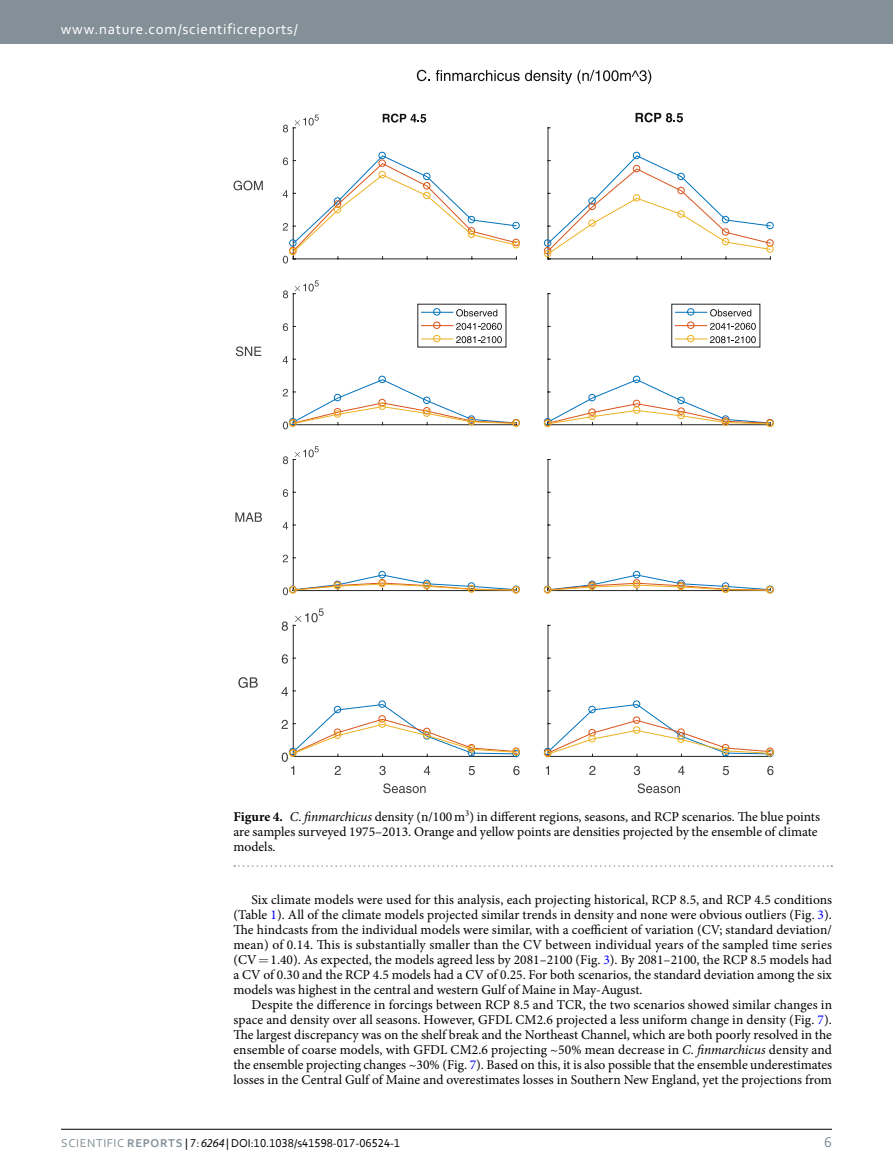
<style>
.page{position:relative;width:893px;height:1174px;background:#fff}
.page>*{position:absolute;margin:0;border:0;box-sizing:border-box;transform-origin:0 0}
.t1{font:15px "Corbel 2";letter-spacing:.045em;color:#fff}
.t2{font:15px "Corbel 2";color:#839097}
.t3{font:13.5px/15px "Minion Pro";color:#000;text-align:justify}
.t4{font:12px "Corbel";color:#000}
.s1{font-weight:700}
.s2{font-style:italic}
.s3{color:#00f}
.s4{font-family:"Corbel 2";color:#839097}
.s5{font-family:"Corbel Bold 2";color:#839097}
.s6{font-family:"Myriad Pro";font-style:italic}
</style>
<div class="page">
<div style="left:0;top:0;width:893px;height:43px;background:#839097"></div>
<hr style="left:61px;top:1129px;width:771px;height:1px;background:#000">
<hr style="left:293px;top:128px;width:1px;height:131px;background:#262626">
<svg style="left:233px;top:181px;width:30px;height:9px"></svg>
<svg style="left:283px;top:115px;width:36px;height:17px"></svg>
<svg style="left:383px;top:114px;width:43px;height:9px"></svg>
<svg style="left:283px;top:151px;width:237px;height:112px"></svg>
<hr style="left:548px;top:128px;width:1px;height:131px;background:#262626">
<svg style="left:635px;top:113px;width:48px;height:9px"></svg>
<svg style="left:544px;top:151px;width:230px;height:109px"></svg>
<hr style="left:293px;top:294px;width:1px;height:131px;background:#262626">
<svg style="left:283px;top:356px;width:12px;height:8px"></svg>
<svg style="left:283px;top:323px;width:12px;height:8px"></svg>
<svg style="left:236px;top:346px;width:25px;height:10px"></svg>
<svg style="left:283px;top:280px;width:36px;height:18px"></svg>
<svg style="left:283px;top:375px;width:237px;height:54px"></svg>
<svg style="left:456px;top:309px;width:41px;height:7px"></svg>
<hr style="left:421px;top:312px;width:32px;height:1px;background:#0072bd">
<div style="left:433px;top:308px;width:7px;height:7px;border:1px solid #0072bd;border-radius:50%"></div>
<svg style="left:456px;top:323px;width:46px;height:7px"></svg>
<hr style="left:421px;top:325px;width:32px;height:1px;background:#d95319">
<div style="left:433px;top:321px;width:7px;height:8px;border:1px solid #d95319;border-radius:50%"></div>
<svg style="left:456px;top:336px;width:46px;height:7px"></svg>
<hr style="left:421px;top:339px;width:32px;height:1px;background:#edb120">
<div style="left:433px;top:335px;width:7px;height:7px;border:1px solid #edb120;border-radius:50%"></div>
<hr style="left:548px;top:294px;width:1px;height:131px;background:#262626">
<svg style="left:544px;top:375px;width:230px;height:52px"></svg>
<svg style="left:710px;top:309px;width:41px;height:7px"></svg>
<hr style="left:675px;top:312px;width:32px;height:1px;background:#0072bd">
<div style="left:687px;top:308px;width:7px;height:7px;border:1px solid #0072bd;border-radius:50%"></div>
<svg style="left:710px;top:323px;width:46px;height:7px"></svg>
<hr style="left:675px;top:325px;width:32px;height:1px;background:#d95319">
<div style="left:687px;top:321px;width:7px;height:8px;border:1px solid #d95319;border-radius:50%"></div>
<svg style="left:710px;top:336px;width:46px;height:7px"></svg>
<hr style="left:675px;top:339px;width:32px;height:1px;background:#edb120">
<div style="left:687px;top:335px;width:7px;height:7px;border:1px solid #edb120;border-radius:50%"></div>
<hr style="left:293px;top:459px;width:1px;height:131px;background:#262626">
<svg style="left:283px;top:554px;width:12px;height:8px"></svg>
<svg style="left:283px;top:522px;width:12px;height:7px"></svg>
<svg style="left:283px;top:489px;width:12px;height:8px"></svg>
<svg style="left:235px;top:512px;width:27px;height:10px"></svg>
<svg style="left:283px;top:446px;width:36px;height:18px"></svg>
<svg style="left:283px;top:570px;width:237px;height:25px"></svg>
<hr style="left:548px;top:459px;width:1px;height:131px;background:#262626">
<svg style="left:544px;top:570px;width:230px;height:24px"></svg>
<svg style="left:383px;top:783px;width:43px;height:10px"></svg>
<hr style="left:293px;top:625px;width:1px;height:131px;background:#262626">
<svg style="left:282px;top:654px;width:13px;height:9px"></svg>
<svg style="left:238px;top:677px;width:20px;height:11px"></svg>
<svg style="left:282px;top:608px;width:42px;height:23px"></svg>
<svg style="left:282px;top:687px;width:238px;height:88px"></svg>
<svg style="left:546px;top:766px;width:3px;height:9px"></svg>
<svg style="left:589px;top:766px;width:6px;height:9px"></svg>
<svg style="left:634px;top:766px;width:6px;height:9px"></svg>
<svg style="left:678px;top:766px;width:7px;height:9px"></svg>
<svg style="left:723px;top:766px;width:6px;height:9px"></svg>
<svg style="left:767px;top:766px;width:6px;height:9px"></svg>
<svg style="left:638px;top:783px;width:42px;height:10px"></svg>
<hr style="left:548px;top:625px;width:1px;height:131px;background:#262626">
<svg style="left:544px;top:700px;width:230px;height:57px"></svg>
<svg style="left:417px;top:70px;width:13px;height:11px"></svg>
<svg style="left:436px;top:70px;width:215px;height:14px"></svg>
<svg style="left:234px;top:865px;width:598px;height:1px"></svg>
<p class="t1" style="left:61px;top:19px;width:238px">www.nature.com/scientificreports/</p>
<p class="t3" style="left:233px;top:809px;width:588px;text-align:left"><span class="s1">Figure 4.</span> <span class="s2">C</span>. <span class="s2">finmarchicus</span> density (n/100m<sup>3</sup>) in different regions, seasons, and RCP scenarios. The blue points are samples surveyed 1975–2013. Orange and yellow points are densities projected by the ensemble of climate models.</p>
<p class="t3" style="left:233px;top:892px;width:600px;text-indent:18px">Six climate models were used for this analysis, each projecting historical, RCP 8.5, and RCP 4.5 conditions (Table <span class="s3">1</span>). All of the climate models projected similar trends in density and none were obvious outliers (Fig. <span class="s3">3</span>).<br>The hindcasts from the individual models were similar, with a coefficient of variation (CV; standard deviation/ mean) of 0.14. This is substantially smaller than the CV between individual years of the sampled time series (CV 1.40). As expected, the models agreed less by 2081–2100 (Fig. <span class="s3">3</span>). By 2081–2100, the RCP 8.5 models had a CV of 0.30 and the RCP 4.5 models had a CV of 0.25. For both scenarios, the standard deviation among the six models was highest in the central and western Gulf of Maine in May-August.</p>
<p class="t3" style="left:233px;top:997px;width:600px;text-indent:18px">Despite the difference in forcings between RCP 8.5 and TCR, the two scenarios showed similar changes in space and density over all seasons. However, GFDL CM2.6 projected a less uniform change in density (Fig. <span class="s3">7</span>).<br>The largest discrepancy was on the shelf break and the Northeast Channel, which are both poorly resolved in the ensemble of coarse models, with GFDL CM2.6 projecting ~50% mean decrease in <span class="s2">C</span>. <span class="s2">finmarchicus</span> density and the ensemble projecting changes ~30% (Fig. <span class="s3">7</span>). Based on this, it is also possible that the ensemble underestimates losses in the Central Gulf of Maine and overestimates losses in Southern New England, yet the projections from</p>
<p class="t4" style="left:61px;top:1135px;width:341px"><span class="s4">ScIeNtIFIc</span> <span class="s5">REPORTS</span> | 7: <span class="s6">6264</span> | DOI:10.1038/s41598-017-06524-1</p>
<p class="t2" style="left:824px;top:1132px;width:9px">6</p>
</div>
